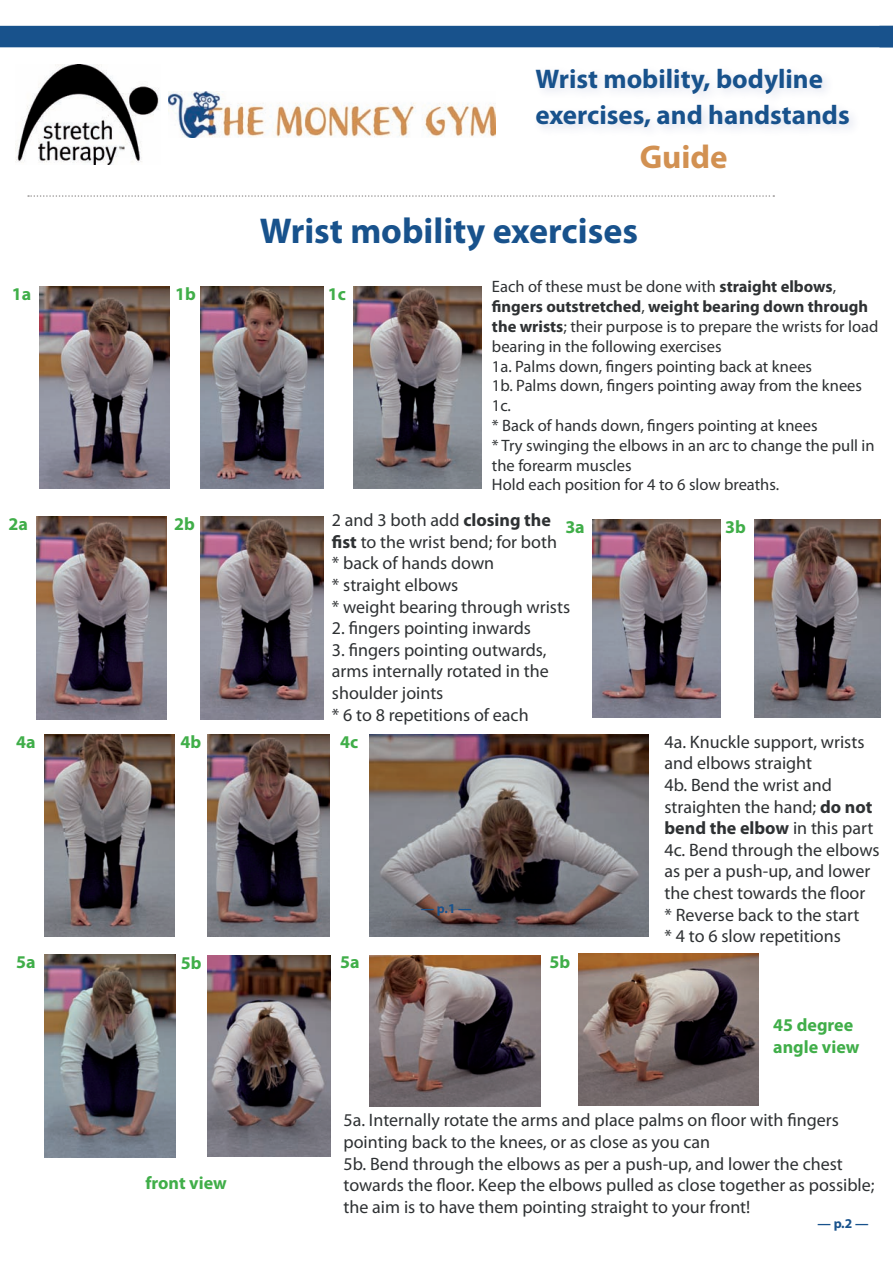
<style>
.page{position:relative;width:893px;height:1263px;background:#fff}
.page>*{position:absolute;margin:0;border:0;box-sizing:border-box;transform-origin:0 0}
.t1{font:700 36px "Myriad Pro";color:#18528c}
.t2{font:700 33px "Myriad Pro";color:#d29152}
.t3{font:700 27px/36px "Myriad Pro";color:#18528c}
.t4{font:18px/21.6px "Myriad Pro";color:#2e3133}
.t5{font:700 18px/21.6px "Myriad Pro";color:#40ae49}
.t6{font:16.5px/19.8px "Myriad Pro";color:#2e3133}
.t7{font:700 13.5px "Myriad Pro";color:#18528c}
.s1{font-weight:700}
</style>
<div class="page">
<svg style="left:28px;top:195px;width:746px;height:2px"></svg>
<img style="left:40px;top:286px;width:130px;height:203px">
<img style="left:201px;top:286px;width:122px;height:203px">
<img style="left:354px;top:286px;width:127px;height:203px">
<img style="left:37px;top:517px;width:130px;height:202px">
<img style="left:201px;top:517px;width:122px;height:202px">
<img style="left:593px;top:519px;width:127px;height:198px">
<img style="left:755px;top:519px;width:125px;height:198px">
<img style="left:44px;top:734px;width:130px;height:203px">
<img style="left:207px;top:734px;width:123px;height:203px">
<img style="left:370px;top:734px;width:278px;height:203px">
<img style="left:44px;top:954px;width:132px;height:203px">
<img style="left:208px;top:955px;width:122px;height:201px">
<img style="left:370px;top:955px;width:171px;height:152px">
<img style="left:579px;top:954px;width:179px;height:151px">
<div style="left:0;top:26px;width:893px;height:21px;background:#18528c"></div>
<img style="left:15px;top:65px;width:144px;height:100px">
<div style="left:531px;top:63px;width:330px;height:76px;background:#fafbfc"></div>
<img style="left:168px;top:92px;width:327px;height:46px">
<h3 class="t3" style="left:535px;top:60px;width:316px">Wrist mobility, bodyline exercises, and handstands</h3>
<h2 class="t2" style="left:640px;top:135px;width:89px">Guide</h2>
<h1 class="t1" style="left:260px;top:208px;width:380px">Wrist mobility exercises</h1>
<p class="t6" style="left:492px;top:277px;width:388px">Each of these must be done with <span class="s1">straight elbows</span>, <span class="s1">fingers outstretched</span>, <span class="s1">weight bearing down through the wrists</span>; their purpose is to prepare the wrists for load bearing in the following exercises<br>1a. Palms down, fingers pointing back at knees<br>1b. Palms down, fingers pointing away from the knees 1c.<br>* Back of hands down, fingers pointing at knees<br>* Try swinging the elbows in an arc to change the pull in the forearm muscles<br>Hold each position for 4 to 6 slow breaths.</p>
<p class="t4" style="left:332px;top:509px;width:240px">2 and 3 both add <span class="s1">closing the fist</span> to the wrist bend; for both<br>* back of hands down<br>* straight elbows<br>* weight bearing through wrists</p>
<p class="t4" style="left:332px;top:617px;width:201px">2. fingers pointing inwards</p>
<p class="t4" style="left:332px;top:639px;width:218px">3. fingers pointing outwards, arms internally rotated in the shoulder joints<br>* 6 to 8 repetitions of each</p>
<p class="t4" style="left:664px;top:730px;width:217px">4a. Knuckle support, wrists and elbows straight<br>4b. Bend the wrist and straighten the hand; <span class="s1">do not bend the elbow</span> in this part<br>4c. Bend through the elbows as per a push-up, and lower the chest towards the floor<br>* Reverse back to the start<br>* 4 to 6 slow repetitions</p>
<p class="t5" style="left:12px;top:282px;width:21px">1a</p>
<p class="t5" style="left:175px;top:282px;width:22px">1b</p>
<p class="t5" style="left:328px;top:282px;width:20px">1c</p>
<p class="t5" style="left:9px;top:513px;width:21px">2a</p>
<p class="t5" style="left:174px;top:513px;width:22px">2b</p>
<p class="t5" style="left:565px;top:515px;width:21px">3a</p>
<p class="t5" style="left:725px;top:515px;width:22px">3b</p>
<p class="t5" style="left:16px;top:730px;width:21px">4a</p>
<p class="t5" style="left:181px;top:730px;width:22px">4b</p>
<p class="t5" style="left:340px;top:730px;width:20px">4c</p>
<p class="t7" style="left:421px;top:900px;width:53px">— p.1 —</p>
<p class="t5" style="left:16px;top:951px;width:21px">5a</p>
<p class="t5" style="left:181px;top:951px;width:22px">5b</p>
<p class="t5" style="left:145px;top:1171px;width:83px">front view</p>
<p class="t5" style="left:340px;top:951px;width:21px">5a</p>
<p class="t5" style="left:550px;top:951px;width:22px">5b</p>
<p class="t5" style="left:773px;top:1014px;width:88px">45 degree angle view</p>
<p class="t4" style="left:343px;top:1109px;width:533px">5a. Internally rotate the arms and place palms on floor with fingers pointing back to the knees, or as close as you can<br>5b. Bend through the elbows as per a push-up, and lower the chest towards the floor. Keep the elbows pulled as close together as possible; the aim is to have them pointing straight to your front!</p>
<p class="t7" style="left:817px;top:1215px;width:53px">— p.2 —</p>
</div>
